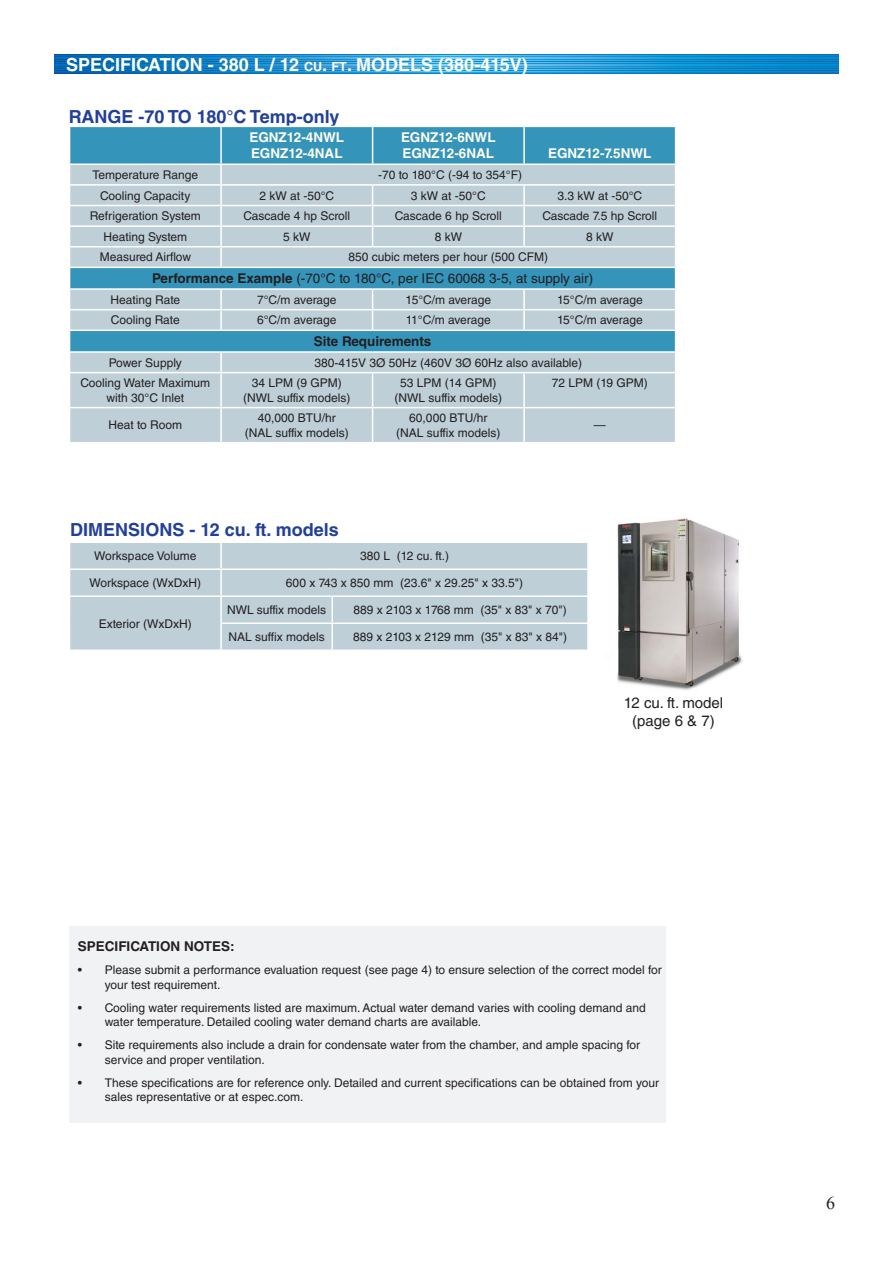
<style>
.page{position:relative;width:893px;height:1263px;background:#fff}
.page>*{position:absolute;margin:0;border:0;box-sizing:border-box;transform-origin:0 0}
.t1{font:700 18px "Helvetica LT Std";color:#223f99}
.t2{font:700 18px "Helvetica LT Std";color:#fffef4}
.t3{font:18px "Times New Roman";color:#231f20}
.t4{font:15px/18px "Helvetica LT Std";color:#231f20;text-align:center}
.t5{font:13.5px "Helvetica LT Std";color:#231f20}
.t6{font:700 13.5px/16.2px "Helvetica LT Std";color:#fffef4}
.t7{font:700 13.5px "Helvetica LT Std";color:#231f20}
.t8{font:12px/14.4px "Helvetica LT Std";color:#231f20;text-align:center}
.s1{font-size:12.6px}
.s2{font-weight:700}
</style>
<div class="page">
<svg style="left:54px;top:54px;width:785px;height:19px;background:#1083c6"></svg>
<svg style="left:54px;top:64px;width:785px;height:1px"></svg>
<svg style="left:54px;top:69px;width:785px;height:1px"></svg>
<svg style="left:54px;top:67px;width:785px;height:1px"></svg>
<svg style="left:54px;top:71px;width:785px;height:1px"></svg>
<svg style="left:54px;top:55px;width:785px;height:1px"></svg>
<svg style="left:54px;top:57px;width:785px;height:2px;background:#32a0d9"></svg>
<svg style="left:54px;top:62px;width:785px;height:1px"></svg>
<svg style="left:54px;top:60px;width:785px;height:1px"></svg>
<div style="left:69px;top:926px;width:596px;height:197px;background:#f1f2f3"></div>
<div style="left:70px;top:373px;width:605px;height:69px;background:#becfd7"></div>
<hr style="left:220px;top:373px;width:2px;height:34px;background:#fff">
<hr style="left:372px;top:373px;width:1px;height:34px;background:#fff">
<hr style="left:523px;top:373px;width:2px;height:34px;background:#fff">
<hr style="left:220px;top:408px;width:2px;height:34px;background:#fff">
<hr style="left:372px;top:408px;width:1px;height:34px;background:#fff">
<hr style="left:523px;top:408px;width:2px;height:34px;background:#fff">
<hr style="left:69px;top:407px;width:152px;height:1px;background:#fff">
<hr style="left:221px;top:407px;width:152px;height:1px;background:#fff">
<hr style="left:373px;top:407px;width:151px;height:1px;background:#fff">
<hr style="left:524px;top:407px;width:152px;height:1px;background:#fff">
<svg style="left:69px;top:126px;width:607px;height:246px;background:#97bfd0"></svg>
<hr style="left:69px;top:267px;width:152px;height:1px;background:#fff">
<hr style="left:221px;top:267px;width:152px;height:1px;background:#fff">
<hr style="left:373px;top:267px;width:151px;height:1px;background:#fff">
<hr style="left:524px;top:267px;width:152px;height:1px;background:#fff">
<hr style="left:221px;top:330px;width:152px;height:1px;background:#fff">
<hr style="left:373px;top:330px;width:151px;height:1px;background:#fff">
<hr style="left:524px;top:330px;width:152px;height:1px;background:#fff">
<img style="left:617px;top:518px;width:125px;height:173px">
<div style="left:70px;top:543px;width:517px;height:106px;background:#becfd7"></div>
<hr style="left:69px;top:595px;width:152px;height:2px;background:#fff">
<hr style="left:220px;top:597px;width:2px;height:25px;background:#fff">
<hr style="left:331px;top:597px;width:2px;height:25px;background:#fff">
<hr style="left:220px;top:624px;width:2px;height:25px;background:#fff">
<hr style="left:331px;top:624px;width:2px;height:25px;background:#fff">
<hr style="left:69px;top:568px;width:152px;height:2px;background:#fff">
<hr style="left:220px;top:543px;width:2px;height:25px;background:#fff">
<hr style="left:221px;top:568px;width:111px;height:2px;background:#fff">
<hr style="left:220px;top:570px;width:2px;height:25px;background:#fff">
<hr style="left:332px;top:568px;width:257px;height:2px;background:#fff">
<hr style="left:221px;top:595px;width:111px;height:2px;background:#fff">
<hr style="left:332px;top:595px;width:257px;height:2px;background:#fff">
<hr style="left:220px;top:622px;width:112px;height:2px;background:#fff">
<hr style="left:332px;top:622px;width:257px;height:2px;background:#fff">
<h1 class="t2" style="left:66px;top:53px;width:463px">SPECIFICATION - 380 L / 12 <span class="s1">cu</span>. <span class="s1">ft</span>. MODELS (380-415V)</h1>
<h1 class="t1" style="left:69px;top:105px;width:272px">RANGE -70 TO 180°C Temp-only</h1>
<p class="t6" style="left:250px;top:129px;width:96px">EGNZ12-4NWL<br>EGNZ12-4NAL</p>
<p class="t6" style="left:401px;top:129px;width:96px">EGNZ12-6NWL<br>EGNZ12-6NAL</p>
<p class="t6" style="left:548px;top:145px;width:105px">EGNZ12-7.5NWL</p>
<p class="t8" style="left:93px;top:167px;width:107px">Temperature Range</p>
<p class="t8" style="left:378px;top:167px;width:146px">-70 to 180°C (-94 to 354°F)</p>
<p class="t8" style="left:100px;top:188px;width:92px">Cooling Capacity</p>
<p class="t8" style="left:259px;top:188px;width:76px">2 kW at -50°C</p>
<p class="t8" style="left:411px;top:188px;width:76px">3 kW at -50°C</p>
<p class="t8" style="left:557px;top:188px;width:86px">3.3 kW at -50°C</p>
<p class="t8" style="left:90px;top:209px;width:113px">Refrigeration System</p>
<p class="t8" style="left:243px;top:209px;width:108px">Cascade 4 hp Scroll</p>
<p class="t8" style="left:395px;top:209px;width:108px">Cascade 6 hp Scroll</p>
<p class="t8" style="left:543px;top:209px;width:116px">Cascade 7.5 hp Scroll</p>
<p class="t8" style="left:103px;top:229px;width:85px">Heating System</p>
<p class="t8" style="left:283px;top:229px;width:29px">5 kW</p>
<p class="t8" style="left:435px;top:229px;width:29px">8 kW</p>
<p class="t8" style="left:586px;top:229px;width:29px">8 kW</p>
<p class="t8" style="left:100px;top:250px;width:93px">Measured Airflow</p>
<p class="t8" style="left:349px;top:250px;width:201px">850 cubic meters per hour (500 CFM)</p>
<p class="t5" style="left:152px;top:270px;width:443px"><span class="s2">Performance Example</span> (-70°C to 180°C, per IEC 60068 3-5, at supply air)</p>
<p class="t8" style="left:110px;top:292px;width:71px">Heating Rate</p>
<p class="t8" style="left:257px;top:292px;width:81px">7°C/m average</p>
<p class="t8" style="left:405px;top:292px;width:87px">15°C/m average</p>
<p class="t8" style="left:557px;top:292px;width:87px">15°C/m average</p>
<p class="t8" style="left:111px;top:313px;width:70px">Cooling Rate</p>
<p class="t8" style="left:257px;top:313px;width:81px">6°C/m average</p>
<p class="t8" style="left:406px;top:313px;width:86px">11°C/m average</p>
<p class="t8" style="left:557px;top:313px;width:87px">15°C/m average</p>
<p class="t7" style="left:314px;top:333px;width:119px">Site Requirements</p>
<p class="t8" style="left:109px;top:355px;width:74px">Power Supply</p>
<p class="t8" style="left:315px;top:355px;width:269px">380-415V 3Ø 50Hz (460V 3Ø 60Hz also available)</p>
<p class="t8" style="left:80px;top:376px;width:131px">Cooling Water Maximum with 30°C Inlet</p>
<p class="t8" style="left:243px;top:376px;width:109px">34 LPM (9 GPM) (NWL suffix models)</p>
<p class="t8" style="left:395px;top:376px;width:109px">53 LPM (14 GPM) (NWL suffix models)</p>
<p class="t8" style="left:552px;top:376px;width:98px">72 LPM (19 GPM)</p>
<p class="t8" style="left:109px;top:418px;width:75px">Heat to Room</p>
<p class="t8" style="left:245px;top:411px;width:106px">40,000 BTU/hr (NAL suffix models)</p>
<p class="t8" style="left:396px;top:411px;width:106px">60,000 BTU/hr (NAL suffix models)</p>
<p class="t8" style="left:594px;top:418px;width:13px">—</p>
<h1 class="t1" style="left:70px;top:519px;width:270px">DIMENSIONS - 12 cu. ft. models</h1>
<p class="t8" style="left:94px;top:549px;width:104px">Workspace Volume</p>
<p class="t8" style="left:360px;top:549px;width:91px">380 L (12 cu. ft.)</p>
<p class="t8" style="left:89px;top:576px;width:113px">Workspace (WxDxH)</p>
<p class="t8" style="left:286px;top:576px;width:239px">600 x 743 x 850 mm (23.6" x 29.25" x 33.5")</p>
<p class="t8" style="left:99px;top:616px;width:95px">Exterior (WxDxH)</p>
<p class="t8" style="left:227px;top:603px;width:101px">NWL suffix models</p>
<p class="t8" style="left:353px;top:603px;width:215px">889 x 2103 x 1768 mm (35" x 83" x 70")</p>
<p class="t8" style="left:229px;top:630px;width:98px">NAL suffix models</p>
<p class="t8" style="left:353px;top:630px;width:215px">889 x 2103 x 2129 mm (35" x 83" x 84")</p>
<p class="t4" style="left:624px;top:693px;width:101px">12 cu. ft. model (page 6 &amp; 7)</p>
<p class="t7" style="left:78px;top:938px;width:158px">SPECIFICATION NOTES:</p>
<p class="t8" style="left:105px;top:963px;width:558px;text-align:left;text-indent:-27px">• Please submit a performance evaluation request (see page 4) to ensure selection of the correct model for your test requirement.</p>
<p class="t8" style="left:105px;top:1000px;width:543px;text-align:left;text-indent:-27px">• Cooling water requirements listed are maximum. Actual water demand varies with cooling demand and water temperature. Detailed cooling water demand charts are available.</p>
<p class="t8" style="left:105px;top:1038px;width:537px;text-align:left;text-indent:-27px">• Site requirements also include a drain for condensate water from the chamber, and ample spacing for service and proper ventilation.</p>
<p class="t8" style="left:105px;top:1075px;width:556px;text-align:left;text-indent:-27px">• These specifications are for reference only. Detailed and current specifications can be obtained from your sales representative or at espec.com.</p>
<h1 class="t3" style="left:826px;top:1191px;width:10px">6</h1>
</div>
